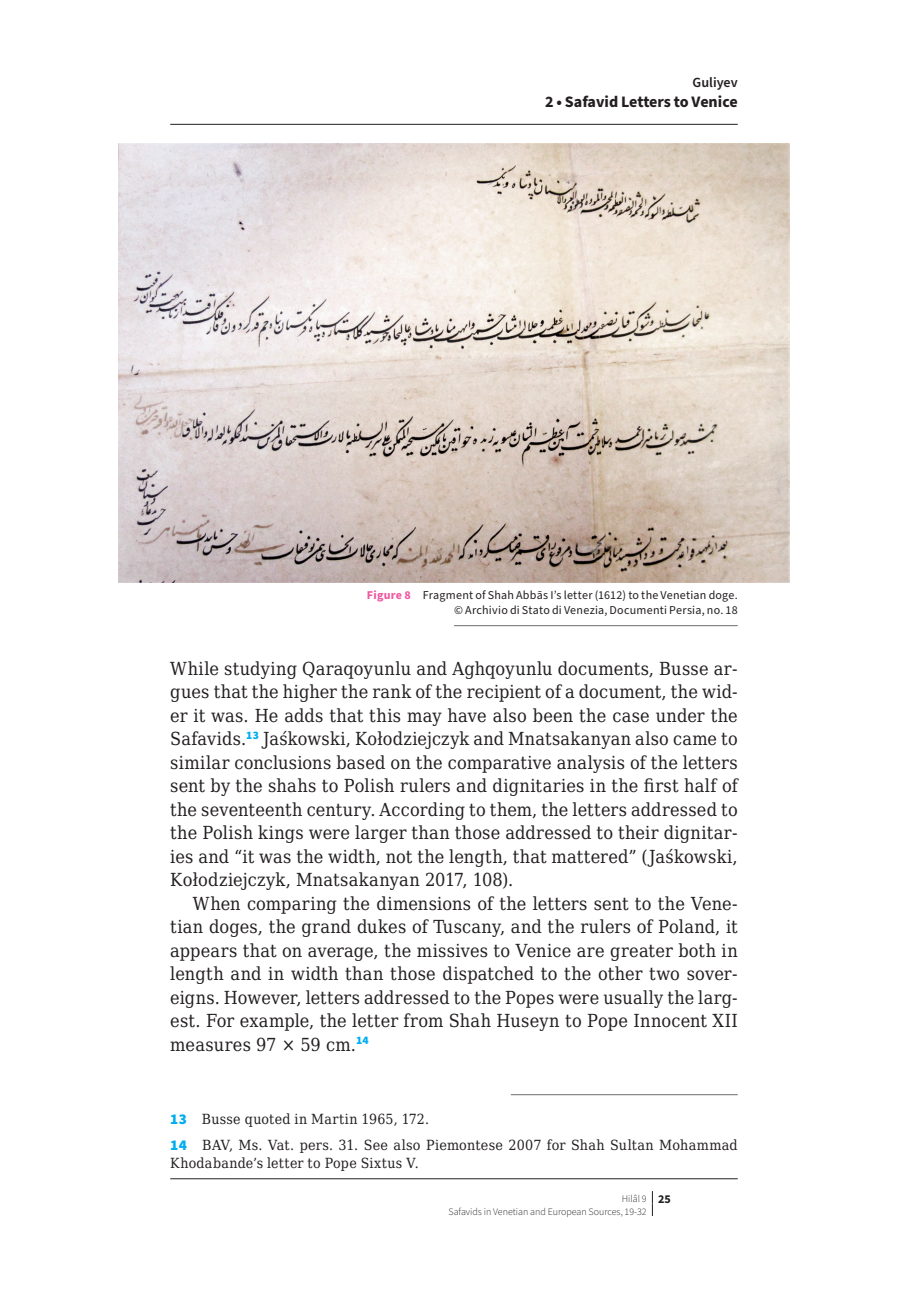
<style>
.page{position:relative;width:908px;height:1304px;background:#fff}
.page>*{position:absolute;margin:0;border:0;box-sizing:border-box;transform-origin:0 0}
.t1{font:18px/23.6px "DejaVu Serif Condensed";letter-spacing:.015em;color:#231f20;text-align:justify}
.t2{font:700 16px "Source Sans Pro";letter-spacing:-.005em;color:#231f20}
.t3{font:14px/26.8px "DejaVu Serif Condensed";letter-spacing:.02em;color:#231f20}
.t4{font:600 14px "Source Sans Pro";color:#231f20}
.t5{font:12px/15px "Source Sans Pro";letter-spacing:.02em;color:#231f20;text-align:right}
.t6{font:300 10px/12.4px "Source Sans Pro";color:#231f20}
.s1{font-weight:700;color:#ef59a1}
.s2{font-family:"Source Sans Pro";font-weight:900;font-size:15px;color:#00aeef}
.s3{font-weight:700;font-size:12px}
</style>
<div class="page">
<svg style="left:651px;top:1191px;width:1px;height:25px"></svg>
<hr style="left:510px;top:1094px;width:227px;height:1px;background:#6c6d70">
<img style="left:118px;top:143px;width:671px;height:440px">
<hr style="left:454px;top:625px;width:283px;height:1px;background:#6c6d70">
<hr style="left:170px;top:124px;width:567px;height:1px;background:#231f20">
<hr style="left:170px;top:1178px;width:567px;height:1px;background:#231f20">
<p class="t4" style="left:692px;top:73px;width:47px">Guliyev</p>
<p class="t2" style="left:545px;top:91px;width:194px">2 • Safavid Letters to Venice</p>
<p class="t5" style="left:366px;top:588px;width:372px"><span class="s1">Figure 8</span> Fragment of Shah Abbās I’s letter (1612) to the Venetian doge. © Archivio di Stato di Venezia, Documenti Persia, no. 18</p>
<p class="t1" style="left:170px;top:656px;width:568px">While studying Qaraqoyunlu and Aghqoyunlu documents, Busse ar&shy;gues that the higher the rank of the recipient of a document, the wid&shy;er it was. He adds that this may have also been the case under the Safavids.<sup>13</sup> Jaśkowski, Kołodziejczyk and Mnatsakanyan also came to similar conclusions based on the comparative analysis of the letters sent by the shahs to Polish rulers and dignitaries in the first half of the seventeenth century. According to them, the letters addressed to the Polish kings were larger than those addressed to their dignitar&shy;ies and “it was the width, not the length, that mattered” (Jaśkowski, Kołodziejczyk, Mnatsakanyan 2017, 108).</p>
<p class="t1" style="left:170px;top:891px;width:568px;text-indent:23px">When comparing the dimensions of the letters sent to the Vene&shy;tian doges, the grand dukes of Tuscany, and the rulers of Poland, it appears that on average, the missives to Venice are greater both in length and in width than those dispatched to the other two sover&shy;eigns. However, letters addressed to the Popes were usually the larg&shy;est. For example, the letter from Shah Huseyn to Pope Innocent XII measures 97 × 59 cm.<sup>14</sup></p>
<p class="t3" style="left:170px;top:1105px;width:568px"><span class="s2">13</span> Busse quoted in Martin 1965, 172.<br><span class="s2">14</span> BAV, Ms. Vat. pers. 31. See also Piemontese 2007 for Shah Sultan Mohammad</p>
<p class="t3" style="left:170px;top:1149px;width:250px">Khodabande’s letter to Pope Sixtus V.</p>
<p class="t6" style="left:448px;top:1193px;width:224px;text-indent:173px">Hilâl 9 <span class="s3">25<br></span>Safavids in Venetian and European Sources, 19-32</p>
</div>
